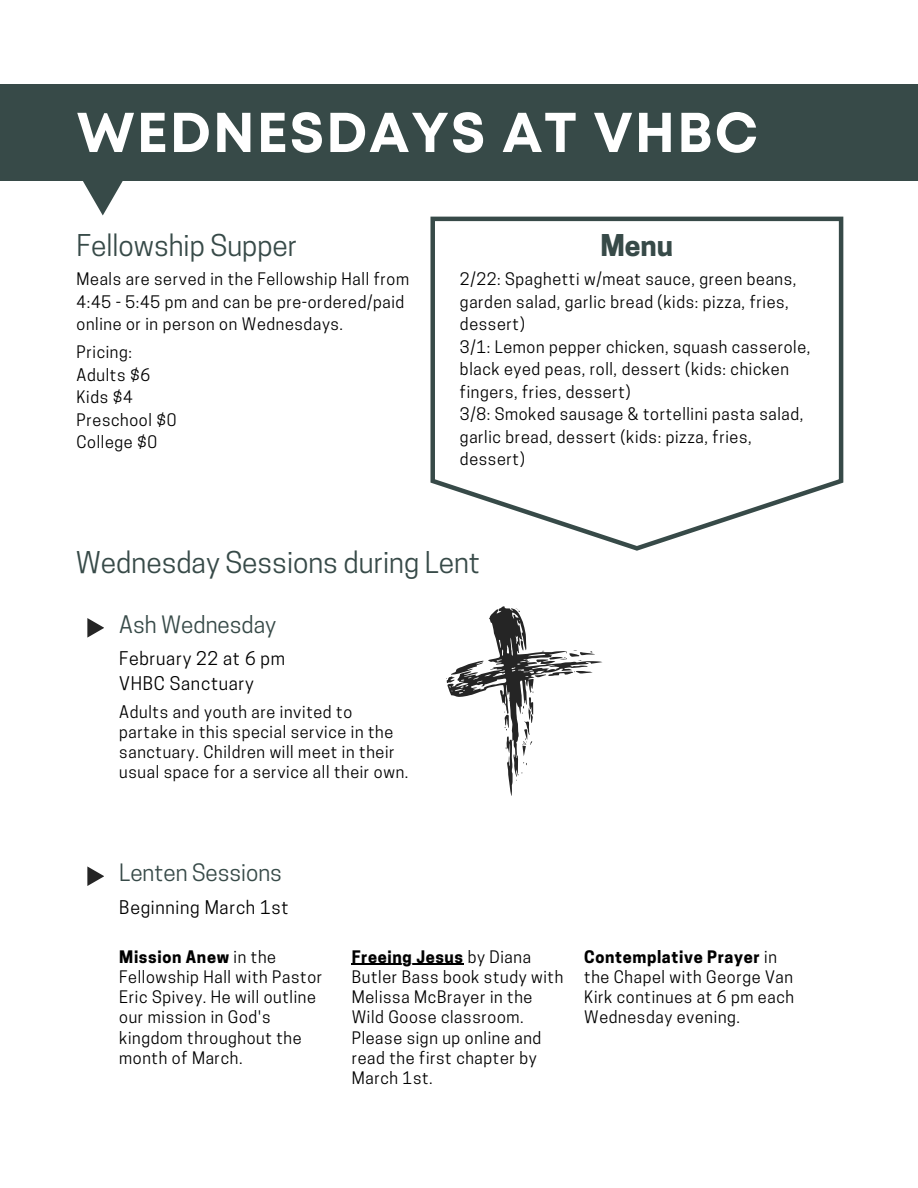
<style>
.page{position:relative;width:918px;height:1188px;background:#fff}
.page>*{position:absolute;margin:0;border:0;box-sizing:border-box;transform-origin:0 0}
.t1{font:700 55.95px "Mont";letter-spacing:.03em;color:#fff}
.t2{font:28.2px "Cooper Hewitt";color:#374a48}
.t3{font:700 28.2px "Cooper Hewitt";color:#374a48}
.t4{font:22.5px "Cooper Hewitt";color:#374a48}
.t5{font:17.7px/24.8px "Cooper Hewitt";letter-spacing:.04em;color:#000}
.t6{font:16.2px/20.2px "Cooper Hewitt";letter-spacing:.04em;color:#000}
.s1{font-weight:700}
</style>
<div class="page">
<div style="left:0;top:85px;width:918px;height:96px;background:#374a48"></div>
<svg style="left:87px;top:618px;width:17px;height:20px"></svg>
<svg style="left:83px;top:181px;width:40px;height:34px"></svg>
<svg style="left:430px;top:217px;width:413px;height:334px"></svg>
<svg style="left:446px;top:606px;width:157px;height:190px"></svg>
<svg style="left:87px;top:866px;width:17px;height:20px"></svg>
<hr style="left:352px;top:964px;width:112px;height:1px;background:#000">
<h1 class="t1" style="left:77px;top:111px;width:683px">WEDNESDAYS AT VHBC</h1>
<h2 class="t2" style="left:77px;top:235px;width:222px">Fellowship Supper</h2>
<p class="t6" style="left:77px;top:270px;width:334px;line-height:22.5px">Meals are served in the Fellowship Hall from<br>4:45 - 5:45 pm and can be pre-ordered/paid online or in person on Wednesdays.</p>
<p class="t6" style="left:77px;top:343px;width:101px;line-height:22.5px">Pricing:<br>Adults $6<br>Kids $4<br>Preschool $0<br>College $0</p>
<h2 class="t3" style="left:600px;top:235px;width:74px">Menu</h2>
<p class="t6" style="left:460px;top:270px;width:352px;line-height:22.5px">2/22: Spaghetti w/meat sauce, green beans, garden salad, garlic bread (kids: pizza, fries, dessert)<br>3/1: Lemon pepper chicken, squash casserole, black eyed peas, roll, dessert (kids: chicken fingers, fries, dessert)<br>3/8: Smoked sausage &amp; tortellini pasta salad, garlic bread, dessert (kids: pizza, fries, dessert)</p>
<h2 class="t2" style="left:76px;top:551px;width:406px">Wednesday Sessions during Lent</h2>
<h3 class="t4" style="left:119px;top:616px;width:158px">Ash Wednesday</h3>
<p class="t5" style="left:119px;top:648px;width:167px">February 22 at 6 pm<br>VHBC Sanctuary</p>
<p class="t6" style="left:119px;top:703px;width:291px">Adults and youth are invited to partake in this special service in the sanctuary. Children will meet in their usual space for a service all their own.</p>
<h3 class="t4" style="left:119px;top:864px;width:164px">Lenten Sessions</h3>
<p class="t5" style="left:119px;top:897px;width:171px">Beginning March 1st</p>
<p class="t6" style="left:119px;top:948px;width:204px"><span class="s1">Mission Anew</span> in the<br>Fellowship Hall with Pastor<br>Eric Spivey. He will outline our mission in God's kingdom throughout the month of March.</p>
<p class="t6" style="left:352px;top:948px;width:213px"><span class="s1">Freeing Jesus</span> by Diana<br>Butler Bass book study with<br>Melissa McBrayer in the<br>Wild Goose classroom.<br>Please sign up online and read the first chapter by<br>March 1st.</p>
<p class="t6" style="left:584px;top:948px;width:211px"><span class="s1">Contemplative Prayer</span> in the Chapel with George Van<br>Kirk continues at 6 pm each<br>Wednesday evening.</p>
</div>
